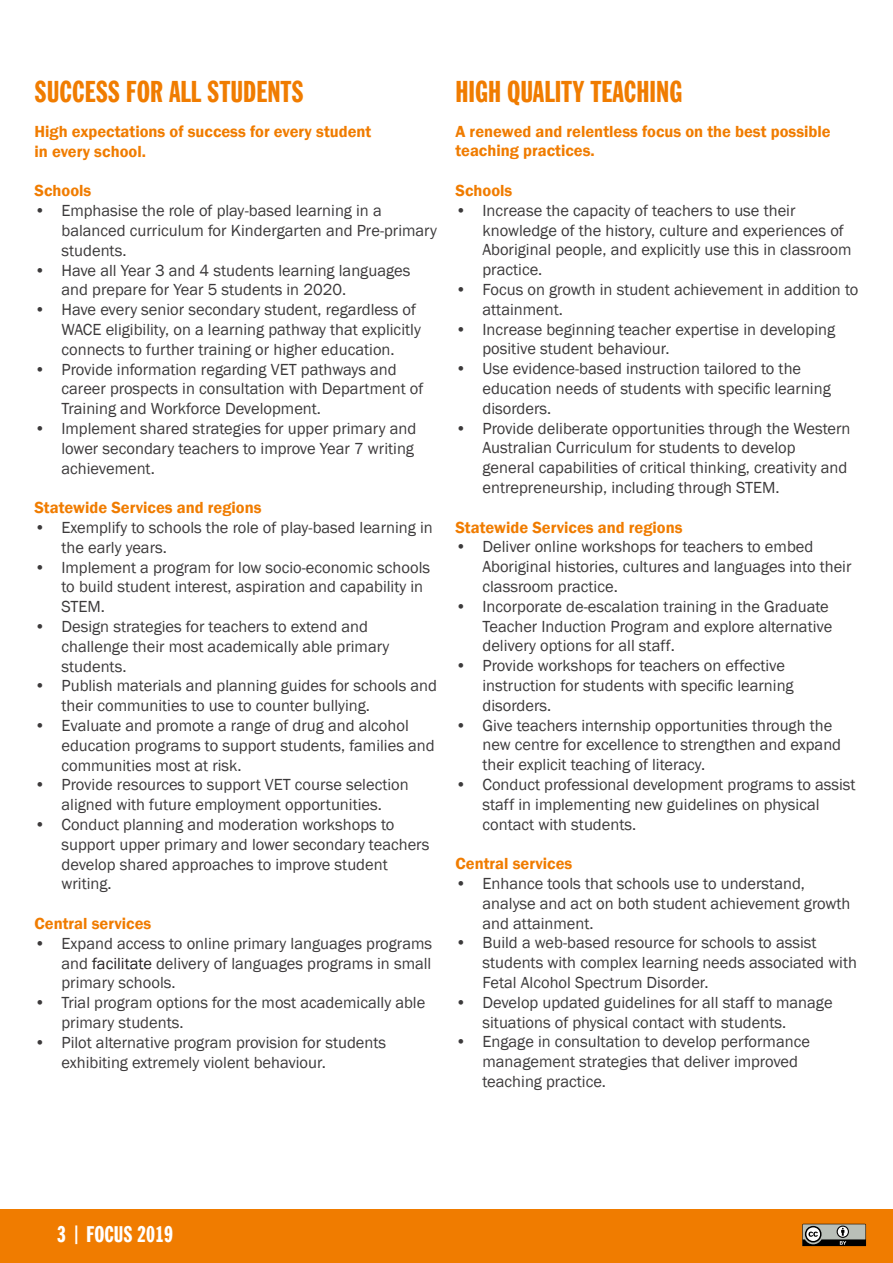
<style>
.page{position:relative;width:893px;height:1263px;background:#fff}
.page>*{position:absolute;margin:0;border:0;box-sizing:border-box;transform-origin:0 0}
.Main_Heading{font:30px "Franklin Gothic TL Extra Cn";color:#f07c00}
.t1{font:22.5px "Franklin Gothic TL Extra Cn";color:#fff}
.t2{font:16.5px/19.8px "Franklin Gothic";color:#3c3a3b}
.Main_Heading-2{font:600 16.5px/19.8px "Franklin Gothic";color:#f07c00}
.s1{color:#231f20}
</style>
<div class="page">
<div style="left:0;top:1209px;width:893px;height:54px;background:#f07c00"></div>
<svg style="left:802px;top:1224px;width:64px;height:22px"></svg>
<p class="Main_Heading" style="left:34px;top:73px;width:271px">SUCCESS FOR ALL STUDENTS</p>
<p class="Main_Heading-2" style="left:34px;top:122px;width:338px">High expectations of success for every student in every school.</p>
<p class="Main_Heading-2" style="left:34px;top:181px;width:58px">Schools</p>
<p class="t2" style="left:62px;top:201px;width:377px;text-indent:-27px">• Emphasise the role of play-based learning in a balanced curriculum for Kindergarten and Pre-primary students.</p>
<p class="t2" style="left:62px;top:260px;width:350px;text-indent:-27px">• Have all Year 3 and 4 students learning languages and prepare for Year 5 students in 2020.</p>
<p class="t2" style="left:62px;top:300px;width:361px;text-indent:-27px">• Have every senior secondary student, regardless of<br>WACE eligibility, on a learning pathway that explicitly connects to further training or higher education.</p>
<p class="t2" style="left:62px;top:359px;width:363px;text-indent:-27px">• Provide information regarding VET pathways and career prospects in consultation with Department of<br>Training and Workforce Development.</p>
<p class="t2" style="left:62px;top:419px;width:356px;text-indent:-27px">• Implement shared strategies for upper primary and lower secondary teachers to improve Year 7 writing achievement.</p>
<p class="Main_Heading-2" style="left:34px;top:498px;width:229px">Statewide Services and regions</p>
<p class="t2" style="left:62px;top:518px;width:373px;text-indent:-27px">• Exemplify to schools the role of play-based learning in the early years.</p>
<p class="t2" style="left:62px;top:557px;width:370px;text-indent:-27px">• Implement a program for low socio-economic schools to build student interest, aspiration and capability in<br>STEM.</p>
<p class="t2" style="left:62px;top:617px;width:329px;text-indent:-27px">• Design strategies for teachers to extend and challenge their most academically able primary students.</p>
<p class="t2" style="left:62px;top:676px;width:377px;text-indent:-27px">• Publish materials and planning guides for schools and their communities to use to counter bullying.</p>
<p class="t2" style="left:62px;top:716px;width:375px;text-indent:-27px">• Evaluate and promote a range of drug and alcohol education programs to support students, families and communities most at risk.</p>
<p class="t2" style="left:34px;top:775px;width:376px;text-align:center">• Provide resources to support VET course selection aligned with future employment opportunities.</p>
<p class="t2" style="left:62px;top:815px;width:369px;text-indent:-27px">• Conduct planning and moderation workshops to support upper primary and lower secondary teachers develop shared approaches to improve student writing.</p>
<p class="Main_Heading-2" style="left:34px;top:914px;width:118px">Central services</p>
<p class="t2" style="left:62px;top:934px;width:372px;text-align:justify;text-indent:-27px">• Expand access to online primary languages programs and <span class="s1">facilitate</span> delivery of languages programs in small primary schools.</p>
<p class="t2" style="left:62px;top:993px;width:365px;text-indent:-27px">• Trial program options for the most academically able primary students.</p>
<p class="t2" style="left:62px;top:1033px;width:326px;text-indent:-27px">• Pilot alternative program provision for students exhibiting extremely violent behaviour.</p>
<p class="Main_Heading" style="left:455px;top:72px;width:228px">HIGH QUALITY TEACHING</p>
<p class="Main_Heading-2" style="left:455px;top:121px;width:377px">A renewed and relentless focus on the best possible teaching practices.</p>
<p class="Main_Heading-2" style="left:455px;top:181px;width:58px">Schools</p>
<p class="t2" style="left:482px;top:201px;width:370px;text-indent:-27px">• Increase the capacity of teachers to use their knowledge of the history, culture and experiences of Aboriginal people, and explicitly use this in classroom practice.</p>
<p class="t2" style="left:482px;top:280px;width:377px;text-indent:-27px">• Focus on growth in student achievement in addition to attainment.</p>
<p class="t2" style="left:482px;top:319px;width:354px;text-indent:-27px">• Increase beginning teacher expertise in developing positive student behaviour.</p>
<p class="t2" style="left:482px;top:359px;width:350px;text-indent:-27px">• Use evidence-based instruction tailored to the education needs of students with specific learning disorders.</p>
<p class="t2" style="left:482px;top:418px;width:369px;text-indent:-27px">• Provide deliberate opportunities through the Western Australian Curriculum for students to develop general capabilities of critical thinking, creativity and entrepreneurship, including through STEM.</p>
<p class="Main_Heading-2" style="left:455px;top:517px;width:229px">Statewide Services and regions</p>
<p class="t2" style="left:482px;top:537px;width:370px;text-indent:-27px">• Deliver online workshops for teachers to embed<br>Aboriginal histories, cultures and languages into their classroom practice.</p>
<p class="t2" style="left:482px;top:597px;width:351px;text-indent:-27px">• Incorporate de-escalation training in the Graduate<br>Teacher Induction Program and explore alternative delivery options for all staff.</p>
<p class="t2" style="left:482px;top:656px;width:313px;text-indent:-27px">• Provide workshops for teachers on effective instruction for students with specific learning disorders.</p>
<p class="t2" style="left:482px;top:715px;width:360px;text-indent:-27px">• Give teachers internship opportunities through the new centre for excellence to strengthen and expand their explicit teaching of literacy.</p>
<p class="t2" style="left:482px;top:775px;width:375px;text-indent:-27px">• Conduct professional development programs to assist staff in implementing new guidelines on physical contact with students.</p>
<p class="Main_Heading-2" style="left:455px;top:854px;width:118px">Central services</p>
<p class="t2" style="left:482px;top:874px;width:369px;text-indent:-27px">• Enhance tools that schools use to understand, analyse and act on both student achievement growth and attainment.</p>
<p class="t2" style="left:482px;top:933px;width:376px;text-indent:-27px">• Build a web-based resource for schools to assist students with complex learning needs associated with<br>Fetal Alcohol Spectrum Disorder.</p>
<p class="t2" style="left:482px;top:993px;width:352px;text-indent:-27px">• Develop updated guidelines for all staff to manage situations of physical contact with students.</p>
<p class="t2" style="left:482px;top:1032px;width:329px;text-indent:-27px">• Engage in consultation to develop performance management strategies that deliver improved teaching practice.</p>
<h2 class="t1" style="left:57px;top:1220px;width:117px">3 | FOCUS 2019</h2>
</div>
